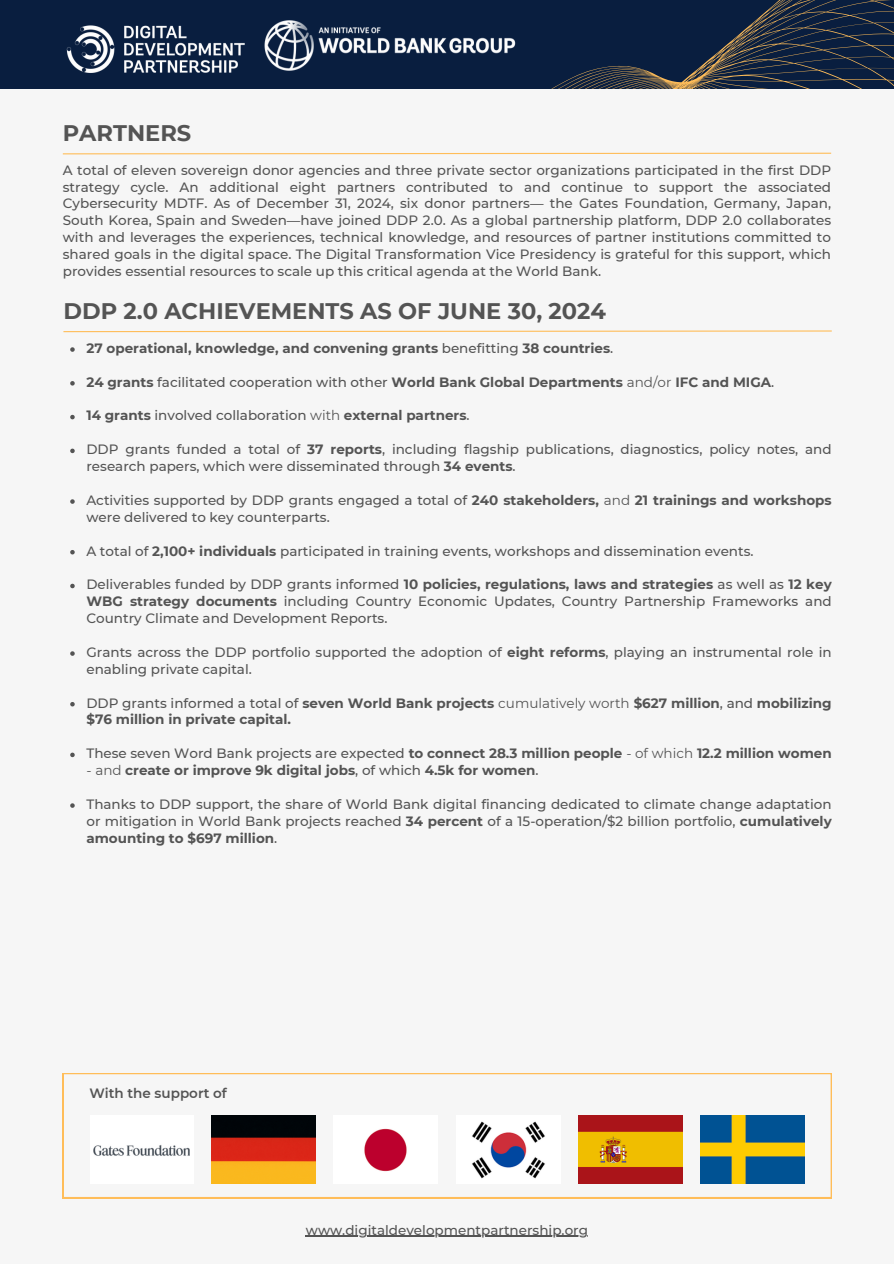
<style>
.page{position:relative;width:894px;height:1264px;background:#fff}
.page>*{position:absolute;margin:0;border:0;box-sizing:border-box;transform-origin:0 0}
.t1{font:700 22.5px "Montserrat";color:#545454}
.t2{font:500 13.5px/17px "Montserrat";color:#545454;text-align:justify}
.t3{font:700 13.5px/17px "Montserrat";color:#545454}
.t4{font:600 13.5px "Montserrat";color:#545454}
.s1{font-weight:500}
.s2{font-weight:400}
.s3{font-weight:700}
</style>
<div class="page">
<div style="left:0;top:0;width:893px;height:202px;background:#091e3f"></div>
<svg style="left:283px;top:0;width:610px;height:89px"></svg>
<div style="left:0;top:89px;width:893px;height:1174px;background:#f6f6f6"></div>
<img style="left:66px;top:25px;width:179px;height:48px">
<img style="left:264px;top:21px;width:252px;height:50px">
<svg style="left:62px;top:152px;width:770px;height:3px"></svg>
<svg style="left:70px;top:347px;width:5px;height:5px"></svg>
<svg style="left:70px;top:381px;width:5px;height:4px"></svg>
<svg style="left:70px;top:415px;width:5px;height:4px"></svg>
<svg style="left:70px;top:448px;width:5px;height:5px"></svg>
<svg style="left:70px;top:499px;width:5px;height:5px"></svg>
<svg style="left:70px;top:550px;width:5px;height:4px"></svg>
<svg style="left:70px;top:583px;width:5px;height:5px"></svg>
<svg style="left:70px;top:651px;width:5px;height:4px"></svg>
<svg style="left:70px;top:702px;width:5px;height:4px"></svg>
<svg style="left:70px;top:752px;width:5px;height:5px"></svg>
<svg style="left:70px;top:803px;width:5px;height:4px"></svg>
<svg style="left:63px;top:330px;width:769px;height:3px"></svg>
<svg style="left:63px;top:1073px;width:768px;height:124px"></svg>
<div style="left:90px;top:1115px;width:103px;height:68px;background:#fff"></div>
<img style="left:94px;top:1145px;width:95px;height:11px">
<img style="left:211px;top:1115px;width:104px;height:68px">
<img style="left:334px;top:1115px;width:103px;height:68px">
<img style="left:456px;top:1115px;width:104px;height:68px">
<img style="left:578px;top:1115px;width:104px;height:68px">
<img style="left:700px;top:1115px;width:104px;height:68px">
<hr style="left:306px;top:1235px;width:282px;height:1px;background:#545454">
<p class="t1" style="left:63px;top:119px;width:130px">PARTNERS</p>
<p class="t2" style="left:63px;top:161px;width:769px">A total of eleven sovereign donor agencies and three private sector organizations participated in the first DDP strategy cycle. An additional eight partners contributed to and continue to support the associated Cybersecurity MDTF. As of December 31, 2024, six donor partners— the Gates Foundation, Germany, Japan, South Korea, Spain and Sweden—have joined DDP 2.0. As a global partnership platform, DDP 2.0 collaborates with and leverages the experiences, technical knowledge, and resources of partner institutions committed to shared goals in the digital space. The Digital Transformation Vice Presidency is grateful for this support, which provides essential resources to scale up this critical agenda at the World Bank.</p>
<p class="t1" style="left:63px;top:297px;width:544px">DDP 2.0 ACHIEVEMENTS AS OF JUNE 30, 2024</p>
<p class="t3" style="left:86px;top:339px;width:528px">27 operational, knowledge, and convening grants <span class="s1">benefitting</span> 38 countries<span class="s1">.</span></p>
<p class="t3" style="left:86px;top:373px;width:689px">24 grants <span class="s1">facilitated cooperation with other</span> World Bank Global Departments <span class="s2">and/or</span> IFC and MIGA<span class="s1">.</span></p>
<h1 class="t3" style="left:86px;top:407px;width:384px">14 grants <span class="s1">involved collaboration</span> <span class="s2">with</span> external partners<span class="s1">.</span></h1>
<p class="t2" style="left:86px;top:441px;width:746px">DDP grants funded a total of <span class="s3">37 reports</span>, including flagship publications, diagnostics, policy notes, and research papers, which were disseminated through <span class="s3">34 events</span>.</p>
<p class="t2" style="left:86px;top:491px;width:746px">Activities supported by DDP grants engaged a total of <span class="s3">240 stakeholders,</span> <span class="s2">and</span> <span class="s3">21 trainings and workshops </span>were delivered to key counterparts.</p>
<p class="t2" style="left:86px;top:542px;width:668px">A total of <span class="s3">2,100+ individuals</span> participated in training events, workshops and dissemination events.</p>
<p class="t2" style="left:86px;top:576px;width:746px">Deliverables funded by DDP grants informed <span class="s3">10 policies, regulations, laws and strategies</span> as well as <span class="s3">12 key WBG strategy documents</span> including Country Economic Updates, Country Partnership Frameworks and Country Climate and Development Reports.</p>
<p class="t2" style="left:86px;top:643px;width:746px">Grants across the DDP portfolio supported the adoption of <span class="s3">eight reforms</span>, playing an instrumental role in enabling private capital.</p>
<p class="t3" style="left:86px;top:694px;width:746px"><span class="s1">DDP grants informed a total of</span> seven World Bank projects <span class="s2">cumulatively worth</span> $627 million<span class="s1">, and</span> mobilizing $76 million in private capital.</p>
<p class="t3" style="left:86px;top:745px;width:746px"><span class="s1">These seven Word Bank projects are expected</span> to connect 28.3 million people <span class="s2">- of which</span> 12.2 million women</p>
<p class="t3" style="left:86px;top:761px;width:453px"><span class="s2">- and</span> create or improve 9k digital jobs<span class="s1">, of which</span> 4.5k for women<span class="s1">.</span></p>
<p class="t2" style="left:86px;top:795px;width:746px">Thanks to DDP support, the share of World Bank digital financing dedicated to climate change adaptation or mitigation in World Bank projects reached <span class="s3">34 percent</span> of a 15-operation/$2 billion portfolio, <span class="s3">cumulatively amounting to $697 million</span>.</p>
<p class="t4" style="left:89px;top:1085px;width:139px">With the support of</p>
<p class="t2" style="left:306px;top:1221px;width:284px">www.digitaldevelopmentpartnership.org</p>
</div>
